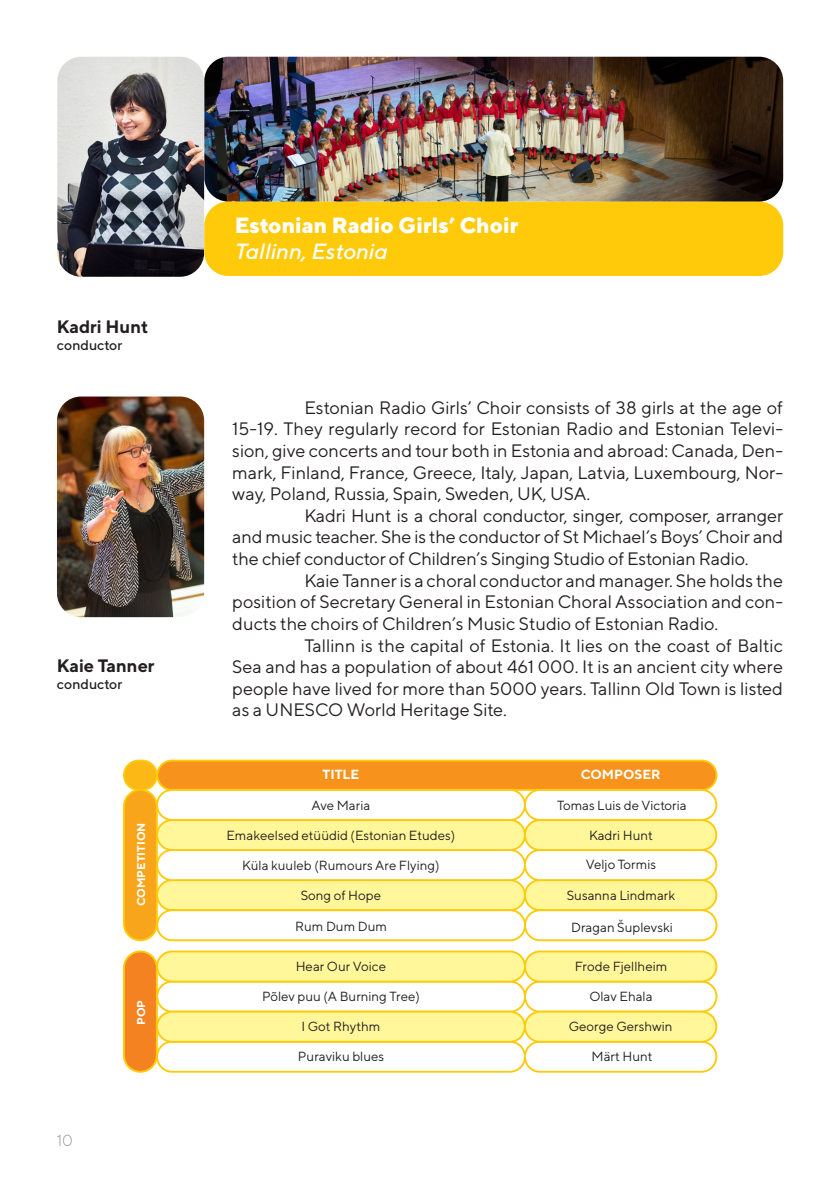
<style>
.page{position:relative;width:840px;height:1191px;background:#fff}
.page>*{position:absolute;margin:0;border:0;box-sizing:border-box;transform-origin:0 0}
.t1{font:800 22px "TT Norms";color:#fff}
.t2{font:italic 500 22px "TT Norms";color:#fff}
.t3{font:18px/21.6px "TT Norms";color:#231f20;text-align:justify}
.t4{font:700 18px "TT Norms";color:#231f20}
.t5{font:300 16px "TT Norms";color:#939598}
.t6{font:500 14px "TT Norms";color:#231f20}
.t7{font:13.2px "TT Norms";color:#231f20}
.t8{font:700 13.2px "TT Norms";color:#fff}
.t9{font:700 11.4px "TT Norms";color:#fff}
</style>
<div class="page">
<img style="left:57px;top:57px;width:147px;height:220px">
<div style="left:204px;top:201px;width:578px;height:75px;background:#feca0a;border-radius:24px"></div>
<img style="left:204px;top:57px;width:578px;height:144px">
<img style="left:57px;top:396px;width:147px;height:221px">
<div style="left:156px;top:980px;width:369px;height:32px;border:2px solid #feca0a;border-radius:15px"></div>
<div style="left:156px;top:1040px;width:369px;height:32px;border:2px solid #feca0a;border-radius:15px"></div>
<div style="left:524px;top:980px;width:193px;height:32px;border:2px solid #feca0a;border-radius:15px"></div>
<div style="left:523px;top:1040px;width:194px;height:32px;border:2px solid #feca0a;border-radius:15px"></div>
<div style="left:124px;top:760px;width:33px;height:30px;background:#fcb814;border-radius:15px"></div>
<div style="left:123px;top:759px;width:35px;height:32px;border:2px solid #feca0a;border-radius:15px"></div>
<div style="left:157px;top:760px;width:559px;height:30px;background:#f7931d;border-radius:15px"></div>
<div style="left:156px;top:759px;width:561px;height:32px;border:2px solid #feca0a;border-radius:15px"></div>
<div style="left:157px;top:880px;width:367px;height:30px;background:#fff79a;border-radius:15px"></div>
<div style="left:156px;top:879px;width:369px;height:32px;border:2px solid #feca0a;border-radius:15px"></div>
<div style="left:156px;top:849px;width:369px;height:32px;border:2px solid #feca0a;border-radius:15px"></div>
<div style="left:157px;top:820px;width:367px;height:30px;background:#fff79a;border-radius:15px"></div>
<div style="left:156px;top:819px;width:369px;height:32px;border:2px solid #feca0a;border-radius:15px"></div>
<div style="left:156px;top:789px;width:369px;height:32px;border:2px solid #feca0a;border-radius:15px"></div>
<div style="left:524px;top:880px;width:192px;height:30px;background:#fff79a;border-radius:15px"></div>
<div style="left:523px;top:879px;width:194px;height:32px;border:2px solid #feca0a;border-radius:15px"></div>
<div style="left:523px;top:849px;width:194px;height:32px;border:2px solid #feca0a;border-radius:15px"></div>
<div style="left:524px;top:820px;width:192px;height:30px;background:#fff79a;border-radius:15px"></div>
<div style="left:523px;top:819px;width:194px;height:32px;border:2px solid #feca0a;border-radius:15px"></div>
<div style="left:523px;top:789px;width:194px;height:32px;border:2px solid #feca0a;border-radius:15px"></div>
<div style="left:156px;top:909px;width:369px;height:32px;border:2px solid #feca0a;border-radius:15px"></div>
<div style="left:524px;top:909px;width:193px;height:32px;border:2px solid #feca0a;border-radius:15px"></div>
<div style="left:124px;top:790px;width:33px;height:150px;background:#f9a51b;border-radius:16px"></div>
<div style="left:123px;top:789px;width:35px;height:152px;border:2px solid #feca0a;border-radius:16px"></div>
<div style="left:157px;top:951px;width:367px;height:30px;background:#fff79a;border-radius:15px"></div>
<div style="left:156px;top:950px;width:369px;height:32px;border:2px solid #feca0a;border-radius:15px"></div>
<div style="left:157px;top:1011px;width:367px;height:30px;background:#fff79a;border-radius:15px"></div>
<div style="left:156px;top:1010px;width:369px;height:32px;border:2px solid #feca0a;border-radius:15px"></div>
<div style="left:524px;top:951px;width:192px;height:30px;background:#fff79a;border-radius:15px"></div>
<div style="left:523px;top:950px;width:194px;height:32px;border:2px solid #feca0a;border-radius:15px"></div>
<div style="left:524px;top:1011px;width:192px;height:30px;background:#fff79a;border-radius:15px"></div>
<div style="left:523px;top:1010px;width:194px;height:32px;border:2px solid #feca0a;border-radius:15px"></div>
<div style="left:124px;top:951px;width:33px;height:120px;background:#f58220;border-radius:16px"></div>
<div style="left:123px;top:950px;width:35px;height:122px;border:2px solid #feca0a;border-radius:16px"></div>
<p class="t4" style="left:57px;top:315px;width:93px">Kadri Hunt</p>
<p class="t6" style="left:57px;top:336px;width:67px">conductor</p>
<p class="t4" style="left:57px;top:654px;width:99px">Kaie Tanner</p>
<p class="t6" style="left:57px;top:675px;width:67px">conductor</p>
<p class="t9" style="left:134px;top:906px;width:85px;rotate:-90deg">COMPETITION</p>
<p class="t5" style="left:57px;top:1130px;width:18px">10</p>
<p class="t9" style="left:134px;top:1025px;width:27px;rotate:-90deg">POP</p>
<p class="t1" style="left:234px;top:211px;width:285px">Estonian Radio Girls’ Choir</p>
<p class="t2" style="left:234px;top:238px;width:154px">Tallinn, Estonia</p>
<p class="t3" style="left:232px;top:396px;width:552px;text-indent:72px">Estonian Radio Girls’ Choir consists of 38 girls at the age of 15-19. They regularly record for Estonian Radio and Estonian Televi&shy;sion, give concerts and tour both in Estonia and abroad: Canada, Den&shy;mark, Finland, France, Greece, Italy, Japan, Latvia, Luxembourg, Nor&shy;way, Poland, Russia, Spain, Sweden, UK, USA.</p>
<p class="t3" style="left:232px;top:504px;width:552px;text-indent:72px">Kadri Hunt is a choral conductor, singer, composer, arranger and music teacher. She is the conductor of St Michael’s Boys’ Choir and the chief conductor of Children’s Singing Studio of Estonian Radio.</p>
<p class="t3" style="left:232px;top:569px;width:552px;text-indent:72px">Kaie Tanner is a choral conductor and manager. She holds the position of Secretary General in Estonian Choral Association and con&shy;ducts the choirs of Children’s Music Studio of Estonian Radio.</p>
<p class="t3" style="left:232px;top:634px;width:552px;text-indent:72px">Tallinn is the capital of Estonia. It lies on the coast of Baltic Sea and has a population of about 461 000. It is an ancient city where people have lived for more than 5000 years. Tallinn Old Town is listed as a UNESCO World Heritage Site.</p>
<p class="t8" style="left:322px;top:766px;width:38px">TITLE</p>
<p class="t8" style="left:580px;top:766px;width:81px">COMPOSER</p>
<p class="t7" style="left:311px;top:797px;width:60px">Ave Maria</p>
<p class="t7" style="left:557px;top:797px;width:131px">Tomas Luis de Victoria</p>
<p class="t7" style="left:226px;top:826px;width:230px">Emakeelsed etüüdid (Estonian Etudes)</p>
<p class="t7" style="left:589px;top:826px;width:65px">Kadri Hunt</p>
<p class="t7" style="left:242px;top:857px;width:199px">Küla kuuleb (Rumours Are Flying)</p>
<p class="t7" style="left:585px;top:856px;width:72px">Veljo Tormis</p>
<p class="t7" style="left:300px;top:887px;width:82px">Song of Hope</p>
<p class="t7" style="left:566px;top:887px;width:110px">Susanna Lindmark</p>
<p class="t7" style="left:295px;top:918px;width:93px">Rum Dum Dum</p>
<p class="t7" style="left:571px;top:919px;width:103px">Dragan Šuplevski</p>
<p class="t7" style="left:295px;top:958px;width:92px">Hear Our Voice</p>
<p class="t7" style="left:574px;top:958px;width:94px">Frode Fjellheim</p>
<p class="t7" style="left:262px;top:988px;width:159px">Põlev puu (A Burning Tree)</p>
<p class="t7" style="left:589px;top:988px;width:65px">Olav Ehala</p>
<p class="t7" style="left:301px;top:1018px;width:80px">I Got Rhythm</p>
<p class="t7" style="left:568px;top:1018px;width:105px">George Gershwin</p>
<p class="t7" style="left:298px;top:1048px;width:88px">Puraviku blues</p>
<p class="t7" style="left:591px;top:1048px;width:62px">Märt Hunt</p>
</div>
